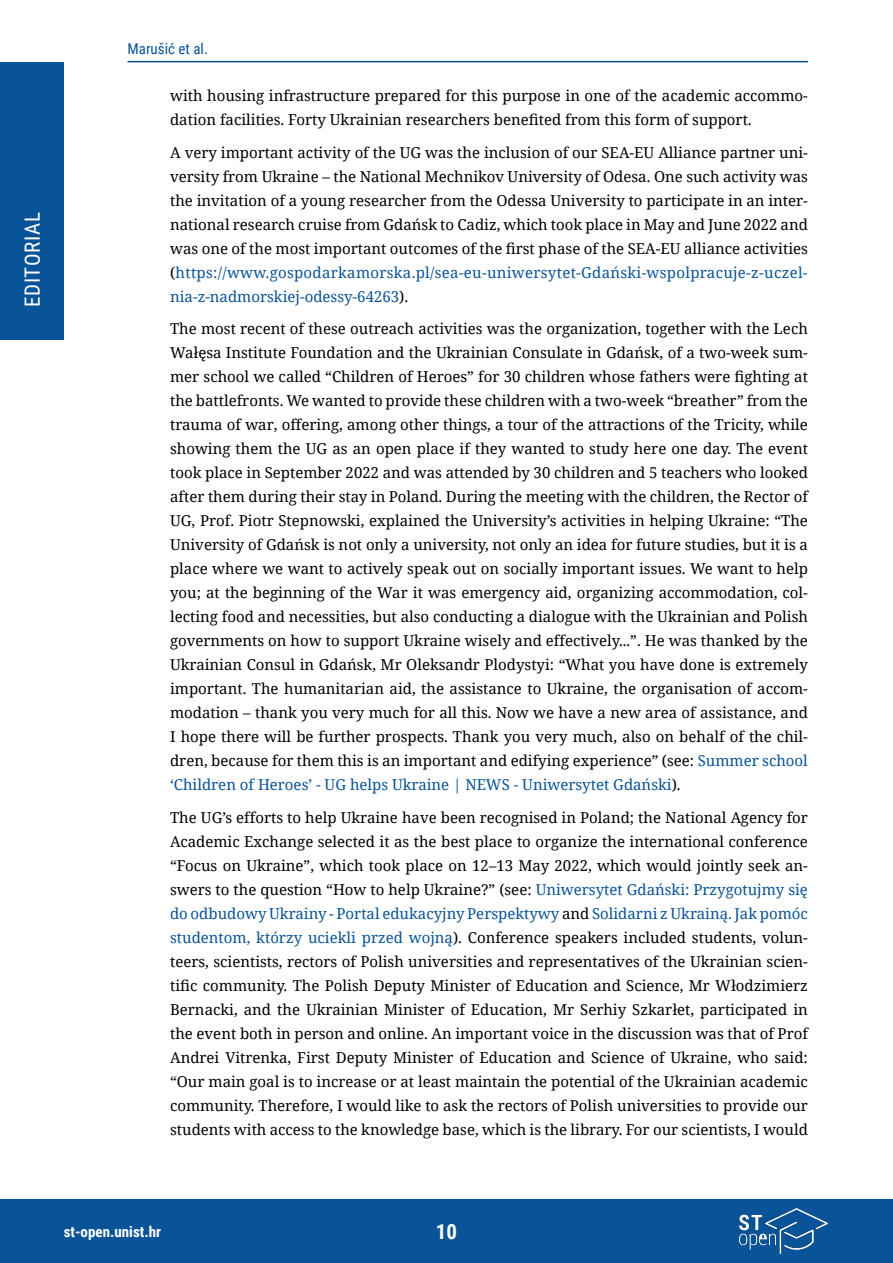
<style>
.page{position:relative;width:893px;height:1263px;background:#fff}
.page>*{position:absolute;margin:0;border:0;box-sizing:border-box;transform-origin:0 0}
.t1{font:21px "Roboto Condensed";letter-spacing:.035em;color:#fff}
.t2{font:700 21px "Roboto Condensed";color:#fff}
.t3{font:15px/24px "Noto Serif";color:#000;text-align:justify}
.t4{font:700 15px "Roboto Condensed";color:#fff}
.t5{font:15px "Roboto Condensed";color:#095398}
.s1{color:#095398}
</style>
<div class="page">
<div style="left:0;top:62px;width:64px;height:278px;background:#095398"></div>
<div style="left:0;top:1199px;width:893px;height:64px;background:#095398"></div>
<hr style="left:128px;top:61px;width:680px;height:1px;background:#095398">
<img style="left:740px;top:1209px;width:87px;height:44px">
<h1 class="t1" style="left:18px;top:307px;width:97px;rotate:-90deg">EDITORIAL</h1>
<p class="t5" style="left:128px;top:38px;width:82px">Marušić et al.</p>
<p class="t3" style="left:170px;top:83px;width:639px">with housing infrastructure prepared for this purpose in one of the academic accommo&shy;dation facilities. Forty Ukrainian researchers benefited from this form of support.</p>
<p class="t3" style="left:170px;top:140px;width:639px">A very important activity of the UG was the inclusion of our SEA-EU Alliance partner uni&shy;versity from Ukraine – the National Mechnikov University of Odesa. One such activity was the invitation of a young researcher from the Odessa University to participate in an inter&shy;national research cruise from Gdańsk to Cadiz, which took place in May and June 2022 and was one of the most important outcomes of the first phase of the SEA-EU alliance activities (<span class="s1">https://www.gospodarkamorska.pl/sea-eu-uniwersytet-Gdański-wspolpracuje-z-uczel&shy;nia-z-nadmorskiej-odessy-64263</span>).</p>
<p class="t3" style="left:170px;top:316px;width:639px">The most recent of these outreach activities was the organization, together with the Lech Wałęsa Institute Foundation and the Ukrainian Consulate in Gdańsk, of a two-week sum&shy;mer school we called “Children of Heroes” for 30 children whose fathers were fighting at the battlefronts. We wanted to provide these children with a two-week “breather” from the trauma of war, offering, among other things, a tour of the attractions of the Tricity, while showing them the UG as an open place if they wanted to study here one day. The event took place in September 2022 and was attended by 30 children and 5 teachers who looked after them during their stay in Poland. During the meeting with the children, the Rector of UG, Prof. Piotr Stepnowski, explained the University’s activities in helping Ukraine: “The University of Gdańsk is not only a university, not only an idea for future studies, but it is a place where we want to actively speak out on socially important issues. We want to help you; at the beginning of the War it was emergency aid, organizing accommodation, col&shy;lecting food and necessities, but also conducting a dialogue with the Ukrainian and Polish governments on how to support Ukraine wisely and effectively...”. He was thanked by the Ukrainian Consul in Gdańsk, Mr Oleksandr Plodystyi: “What you have done is extremely important. The humanitarian aid, the assistance to Ukraine, the organisation of accom&shy;modation – thank you very much for all this. Now we have a new area of assistance, and I hope there will be further prospects. Thank you very much, also on behalf of the chil&shy;dren, because for them this is an important and edifying experience” (see: <span class="s1">Summer school ‘Children of Heroes’ - UG helps Ukraine | NEWS - Uniwersytet Gdański</span>).</p>
<p class="t3" style="left:170px;top:805px;width:639px">The UG’s efforts to help Ukraine have been recognised in Poland; the National Agency for Academic Exchange selected it as the best place to organize the international conference “Focus on Ukraine”, which took place on 12–13 May 2022, which would jointly seek an&shy;swers to the question “How to help Ukraine?” (see: <span class="s1">Uniwersytet Gdański: Przygotujmy się do odbudowy Ukrainy - Portal edukacyjny Perspektywy</span> and <span class="s1">Solidarni z Ukrainą. Jak pomóc studentom, którzy uciekli przed wojną</span>). Conference speakers included students, volun&shy;teers, scientists, rectors of Polish universities and representatives of the Ukrainian scien&shy;tific community. The Polish Deputy Minister of Education and Science, Mr Włodzimierz Bernacki, and the Ukrainian Minister of Education, Mr Serhiy Szkarłet, participated in the event both in person and online. An important voice in the discussion was that of Prof Andrei Vitrenka, First Deputy Minister of Education and Science of Ukraine, who said: “Our main goal is to increase or at least maintain the potential of the Ukrainian academic community. Therefore, I would like to ask the rectors of Polish universities to provide our students with access to the knowledge base, which is the library. For our scientists, I would</p>
<p class="t4" style="left:64px;top:1221px;width:99px">st-open.unist.hr</p>
<h1 class="t2" style="left:436px;top:1217px;width:23px">10</h1>
</div>
